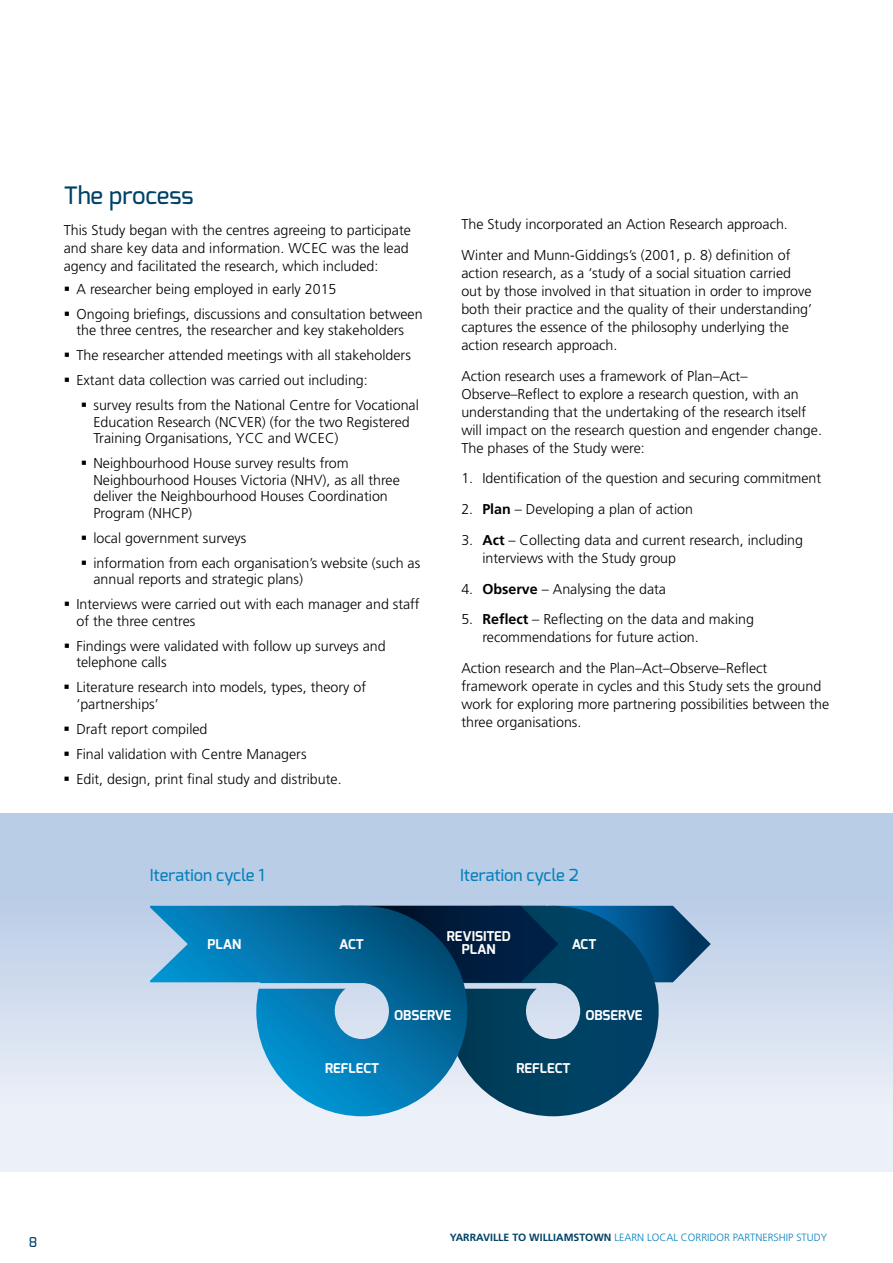
<style>
.page{position:relative;width:893px;height:1263px;background:#fff}
.page>*{position:absolute;margin:0;border:0;box-sizing:border-box;transform-origin:0 0}
.t1{font:500 24px "Exo";letter-spacing:-.01em;color:#004166}
.t2{font:500 16.5px "Exo";color:#0580bd}
.t3{font:300 14.25px/18px "Frutiger";color:#000}
.t4{font:700 13.5px/13.5px "Exo";color:#fff;text-align:center}
.t5{font:500 13.5px "Exo";color:#004166}
.t6{font:300 10.5px "Frutiger";color:#0580bd}
.s1{font-weight:700}
.s2{font-weight:700;color:#004166}
</style>
<div class="page">
<div style="left:0;top:813px;width:893px;height:358px;background:linear-gradient(to bottom,#b0c6e2,#f2f4fa)"></div>
<svg style="left:467px;top:982px;width:192px;height:134px;background:#356783"></svg>
<svg style="left:467px;top:906px;width:244px;height:76px;background:#0e4369"></svg>
<svg style="left:150px;top:906px;width:317px;height:210px;background:#4d96bd"></svg>
<h1 class="t1" style="left:64px;top:180px;width:131px">The process</h1>
<p class="t3" style="left:64px;top:221px;width:349px">This Study began with the centres agreeing to participate and share key data and information. WCEC was the lead agency and facilitated the research, which included:</p>
<p class="t3" style="left:64px;top:280px;width:274px">▪ A researcher being employed in early 2015</p>
<p class="t3" style="left:64px;top:305px;width:360px;line-height:16.5px;text-align:center">▪ Ongoing briefings, discussions and consultation between the three centres, the researcher and key stakeholders</p>
<p class="t3" style="left:64px;top:346px;width:349px">▪ The researcher attended meetings with all stakeholders</p>
<p class="t3" style="left:64px;top:371px;width:306px">▪ Extant data collection was carried out including:</p>
<p class="t3" style="left:93px;top:397px;width:327px;line-height:16.5px;text-indent:-13px">▪ survey results from the National Centre for Vocational<br>Education Research (NCVER) (for the two Registered<br>Training Organisations, YCC and WCEC)</p>
<p class="t3" style="left:93px;top:455px;width:308px;line-height:16.5px;text-indent:-13px">▪ Neighbourhood House survey results from Neighbourhood Houses Victoria (NHV), as all three deliver the Neighbourhood Houses Coordination Program (NHCP)</p>
<p class="t3" style="left:81px;top:529px;width:167px">▪ local government surveys</p>
<p class="t3" style="left:93px;top:555px;width:328px;line-height:16.5px;text-indent:-13px">▪ information from each organisation’s website (such as annual reports and strategic plans)</p>
<p class="t3" style="left:76px;top:596px;width:345px;line-height:16.5px;text-indent:-13px">▪ Interviews were carried out with each manager and staff of the three centres</p>
<p class="t3" style="left:76px;top:638px;width:311px;line-height:16.5px;text-indent:-13px">▪ Findings were validated with follow up surveys and telephone calls</p>
<p class="t3" style="left:76px;top:679px;width:291px;line-height:16.5px;text-indent:-13px">▪ Literature research into models, types, theory of ‘partnerships’</p>
<p class="t3" style="left:64px;top:720px;width:145px">▪ Draft report compiled</p>
<p class="t3" style="left:64px;top:745px;width:244px">▪ Final validation with Centre Managers</p>
<p class="t3" style="left:64px;top:770px;width:280px">▪ Edit, design, print final study and distribute.</p>
<p class="t3" style="left:461px;top:209px;width:331px;line-height:30.8px">The Study incorporated an Action Research approach.<br>Winter and Munn-Giddings’s (2001, p. 8) definition of</p>
<p class="t3" style="left:461px;top:264px;width:352px">action research, as a ‘study of a social situation carried out by those involved in that situation in order to improve both their practice and the quality of their understanding’ captures the essence of the philosophy underlying the action research approach.</p>
<p class="t3" style="left:461px;top:367px;width:362px">Action research uses a framework of Plan–Act– Observe–Reflect to explore a research question, with an understanding that the undertaking of the research itself will impact on the research question and engender change.<br>The phases of the Study were:</p>
<p class="t3" style="left:461px;top:469px;width:361px">1. Identification of the question and securing commitment</p>
<p class="t3" style="left:461px;top:500px;width:233px">2. <span class="s1">Plan</span> – Developing a plan of action</p>
<p class="t3" style="left:482px;top:531px;width:322px;text-indent:-21px">3. <span class="s1">Act</span> – Collecting data and current research, including interviews with the Study group</p>
<p class="t3" style="left:461px;top:580px;width:206px">4. <span class="s1">Observe</span> – Analysing the data</p>
<p class="t3" style="left:482px;top:610px;width:273px;text-indent:-21px">5. <span class="s1">Reflect</span> – Reflecting on the data and making recommendations for future action.</p>
<p class="t3" style="left:461px;top:659px;width:369px">Action research and the Plan–Act–Observe–Reflect framework operate in cycles and this Study sets the ground work for exploring more partnering possibilities between the three organisations.</p>
<p class="t2" style="left:150px;top:864px;width:116px">Iteration cycle 1</p>
<p class="t4" style="left:207px;top:938px;width:35px">PLAN</p>
<p class="t4" style="left:339px;top:938px;width:26px">ACT</p>
<p class="t2" style="left:460px;top:864px;width:120px">Iteration cycle 2</p>
<p class="t4" style="left:447px;top:929px;width:66px">REVISITED<br>PLAN</p>
<p class="t4" style="left:572px;top:938px;width:26px">ACT</p>
<p class="t4" style="left:394px;top:1009px;width:58px">OBSERVE</p>
<p class="t4" style="left:325px;top:1062px;width:56px">REFLECT</p>
<p class="t4" style="left:585px;top:1009px;width:58px">OBSERVE</p>
<p class="t4" style="left:516px;top:1062px;width:56px">REFLECT</p>
<p class="t5" style="left:29px;top:1233px;width:10px">8</p>
<p class="t6" style="left:450px;top:1232px;width:379px"><span class="s2">YARRAVILLE TO WILLIAMSTOWN</span> LEARN LOCAL CORRIDOR PARTNERSHIP STUDY</p>
</div>
